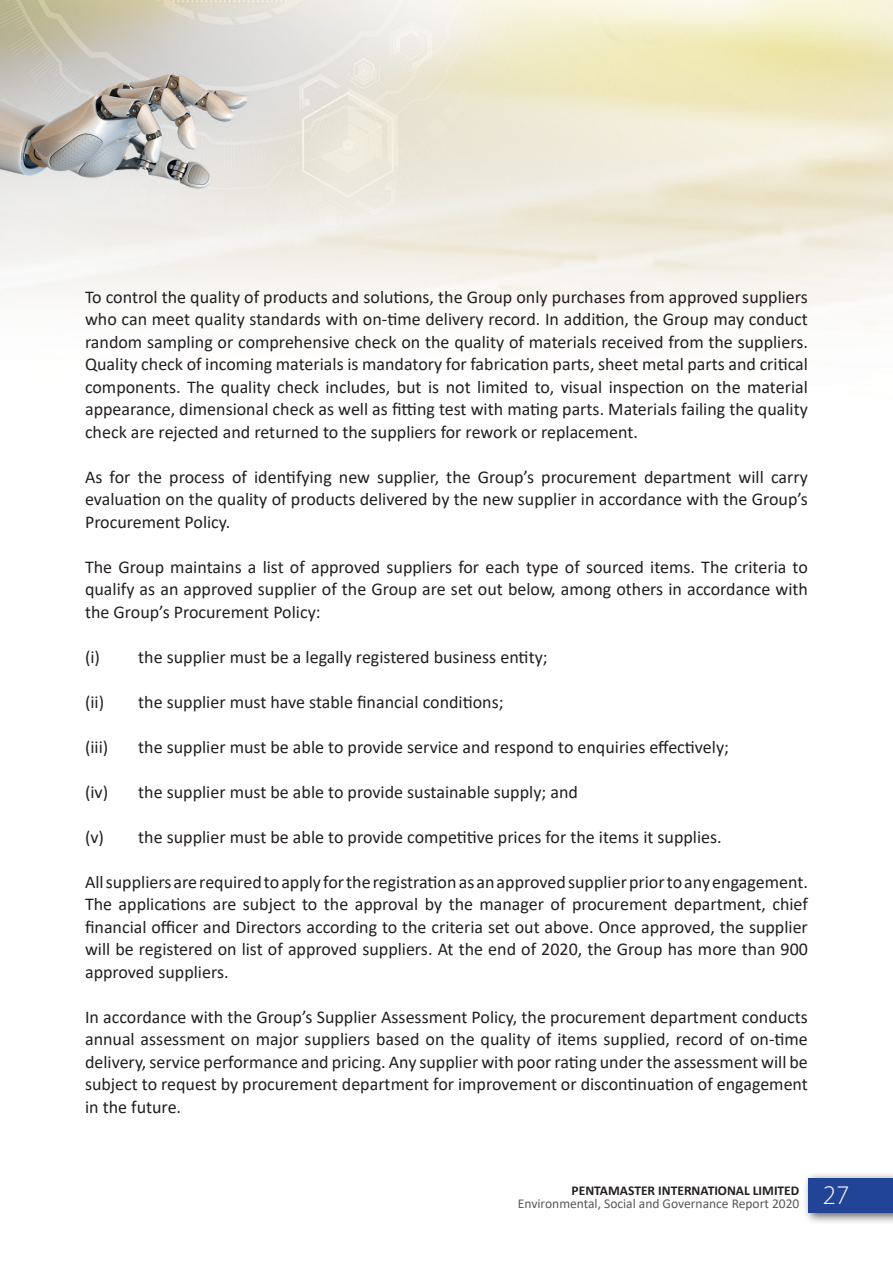
<style>
.page{position:relative;width:893px;height:1263px;background:#fff}
.page>*{position:absolute;margin:0;border:0;box-sizing:border-box;transform-origin:0 0}
.t1{font:300 27px "Myriad Pro";color:#fff}
.t2{font:18px/22.5px "Calibri";color:#231f20;text-align:justify}
.t3{font:13.5px "Calibri";color:#57585a}
.t4{font:700 13.5px "Calibri";color:#231f20}
</style>
<div class="page">
<img style="left:0;top:0;width:893px;height:325px">
<div style="left:802px;top:1172px;width:91px;height:53px;background:#231f20;opacity:.75"></div>
<div style="left:808px;top:1178px;width:85px;height:34px;background:#224497"></div>
<p class="t2" style="left:85px;top:285px;width:724px">To control the quality of products and solutions, the Group only purchases from approved suppliers who can meet quality standards with on-time delivery record. In addition, the Group may conduct random sampling or comprehensive check on the quality of materials received from the suppliers.<br>Quality check of incoming materials is mandatory for fabrication parts, sheet metal parts and critical components. The quality check includes, but is not limited to, visual inspection on the material appearance, dimensional check as well as fitting test with mating parts. Materials failing the quality check are rejected and returned to the suppliers for rework or replacement.</p>
<p class="t2" style="left:85px;top:465px;width:724px">As for the process of identifying new supplier, the Group’s procurement department will carry evaluation on the quality of products delivered by the new supplier in accordance with the Group’s Procurement Policy.</p>
<p class="t2" style="left:85px;top:555px;width:724px">The Group maintains a list of approved suppliers for each type of sourced items. The criteria to qualify as an approved supplier of the Group are set out below, among others in accordance with the Group’s Procurement Policy:</p>
<p class="t2" style="left:85px;top:645px;width:464px">(i) the supplier must be a legally registered business entity;</p>
<p class="t2" style="left:85px;top:690px;width:21px">(ii)</p>
<p class="t2" style="left:138px;top:690px;width:367px">the supplier must have stable financial conditions;</p>
<p class="t2" style="left:85px;top:735px;width:25px">(iii)</p>
<p class="t2" style="left:138px;top:735px;width:592px">the supplier must be able to provide service and respond to enquiries effectively;</p>
<p class="t2" style="left:85px;top:780px;width:25px">(iv)</p>
<p class="t2" style="left:138px;top:780px;width:441px">the supplier must be able to provide sustainable supply; and</p>
<p class="t2" style="left:85px;top:825px;width:638px">(v) the supplier must be able to provide competitive prices for the items it supplies.</p>
<p class="t2" style="left:85px;top:870px;width:724px">All suppliers are required to apply for the registration as an approved supplier prior to any engagement.<br>The applications are subject to the approval by the manager of procurement department, chief financial officer and Directors according to the criteria set out above. Once approved, the supplier will be registered on list of approved suppliers. At the end of 2020, the Group has more than 900 approved suppliers.</p>
<p class="t2" style="left:85px;top:1005px;width:724px">In accordance with the Group’s Supplier Assessment Policy, the procurement department conducts annual assessment on major suppliers based on the quality of items supplied, record of on-time delivery, service performance and pricing. Any supplier with poor rating under the assessment will be subject to request by procurement department for improvement or discontinuation of engagement in the future.</p>
<p class="t4" style="left:572px;top:1181px;width:229px">PENTAMASTER INTERNATIONAL LIMITED</p>
<p class="t3" style="left:518px;top:1194px;width:283px">Environmental, Social and Governance Report 2020</p>
<h1 class="t1" style="left:823px;top:1180px;width:28px">27</h1>
</div>
